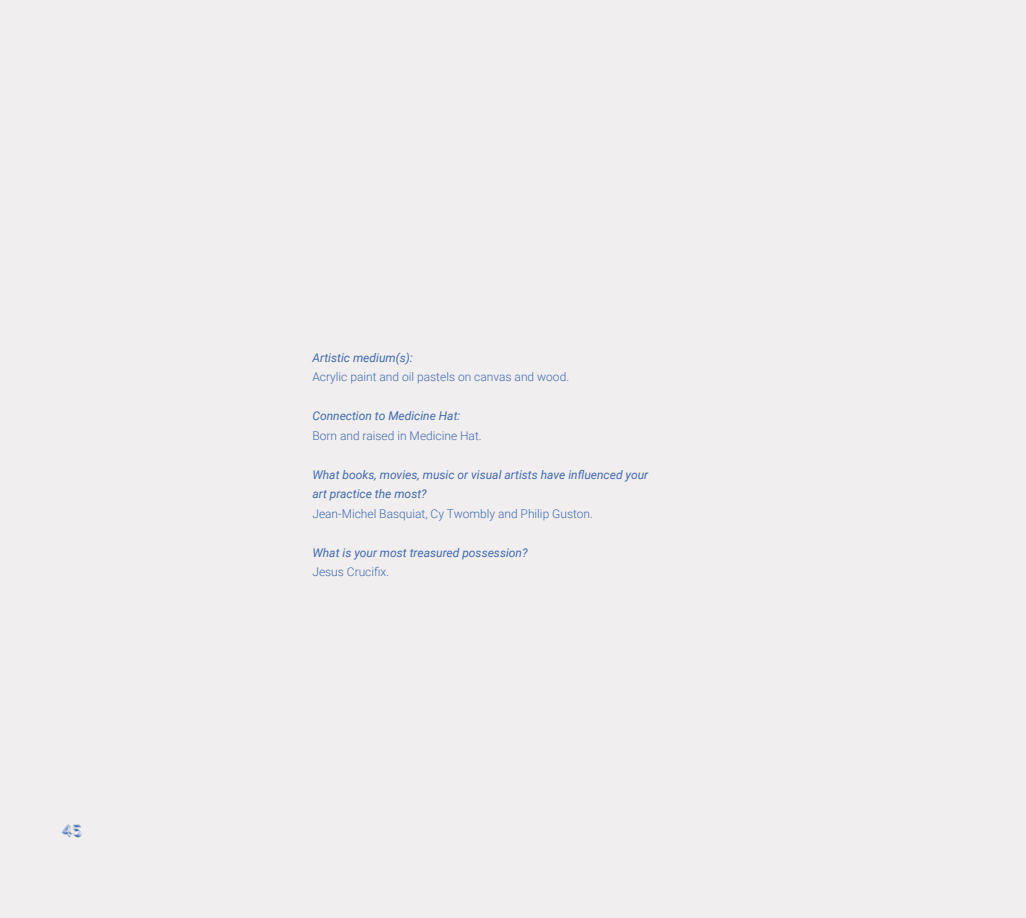
<style>
.page{position:relative;width:1026px;height:918px;background:#f0eeee}
.page>*{position:absolute;margin:0;border:0;box-sizing:border-box;transform-origin:0 0}
.t1{font:16.5px "Rig Light Halftone";color:#426ab3}
.t2{font:italic 12px/19.5px "Roboto";color:#426ab3}
.t3{font:300 12px "Roboto";color:#426ab3}
</style>
<div class="page">
<h1 class="t1" style="left:62px;top:821px;width:21px">45</h1>
<p class="t2" style="left:312px;top:347px;width:102px">Artistic medium(s):</p>
<p class="t3" style="left:312px;top:369px;width:258px">Acrylic paint and oil pastels on canvas and wood.</p>
<p class="t2" style="left:312px;top:406px;width:150px">Connection to Medicine Hat:</p>
<p class="t3" style="left:312px;top:427px;width:171px">Born and raised in Medicine Hat.</p>
<p class="t2" style="left:312px;top:464px;width:337px">What books, movies, music or visual artists have influenced your art practice the most?</p>
<p class="t3" style="left:312px;top:505px;width:282px">Jean-Michel Basquiat, Cy Twombly and Philip Guston.</p>
<p class="t2" style="left:312px;top:542px;width:217px">What is your most treasured possession?</p>
<p class="t3" style="left:312px;top:564px;width:78px">Jesus Crucifix.</p>
</div>
